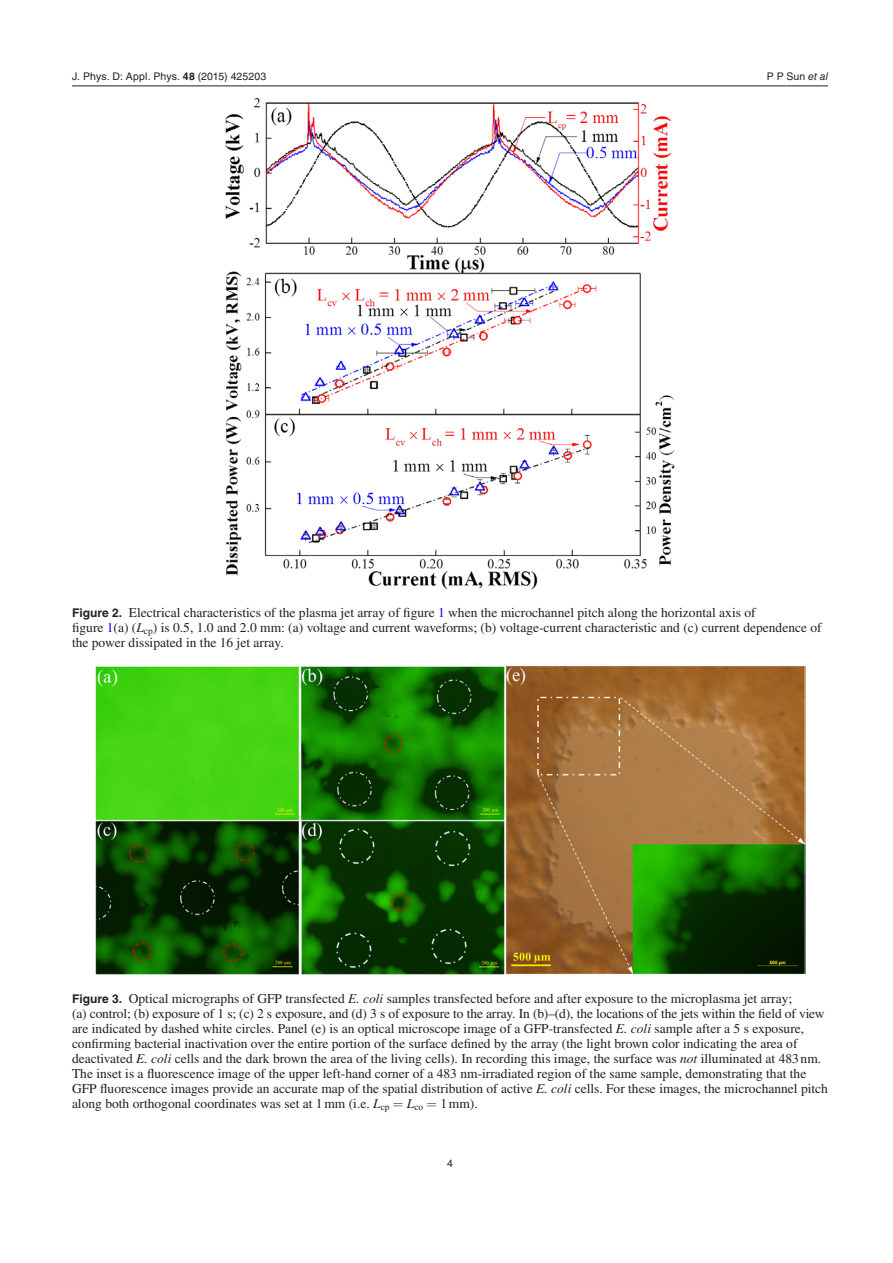
<style>
.page{position:relative;width:893px;height:1263px;background:#fff}
.page>*{position:absolute;margin:0;border:0;box-sizing:border-box;transform-origin:0 0}
.t1{font:13.5px/15px "Times LT Std";color:#231f20}
.t2{font:10.5px "Helvetica LT Std";letter-spacing:.01em;color:#231f20}
.t3{font:9.45px "Times LT Std";color:#231f20}
.s1{font-family:"Helvetica";font-weight:700}
.s2{font-family:"Helvetica"}
.s3{font-style:italic}
.s4{font-family:"Helvetica LT Std";font-weight:700;font-size:12px}
.s5{color:#00f}
.s6{font-family:"STIX General"}
</style>
<div class="page">
<hr style="left:72px;top:86px;width:756px;height:1px;background:#231f20">
<img style="left:225px;top:97px;width:450px;height:493px">
<img style="left:95px;top:665px;width:710px;height:310px">
<p class="t2" style="left:72px;top:70px;width:196px">J. Phys. D: Appl. Phys. <span class="s1">48</span> (<span class="s2">2015</span>) 425203</p>
<p class="t2" style="left:767px;top:70px;width:63px">P P Sun <span class="s3">et al</span></p>
<p class="t1" style="left:72px;top:605px;width:751px"><span class="s4">Figure 2.</span> Electrical characteristics of the plasma jet array of figure <span class="s5">1</span> when the microchannel pitch along the horizontal axis of<br>figure <span class="s5">1</span>(a) (<span class="s3">L</span><sub>cp</sub>) is 0.5, 1.0 and 2.0 mm: (a) voltage and current waveforms; (b) voltage-current characteristic and (c) current dependence of the power dissipated in the 16 jet array.</p>
<p class="t1" style="left:72px;top:991px;width:757px"><span class="s4">Figure 3.</span> Optical micrographs of GFP transfected <span class="s3">E. coli</span> samples transfected before and after exposure to the microplasma jet array;<br>(a) control; (b) exposure of 1 s; (c) 2 s exposure, and (d) 3 s of exposure to the array. In (b)<span class="s6">–</span>(d), the locations of the jets within the field of view are indicated by dashed white circles. Panel (e) is an optical microscope image of a GFP-transfected <span class="s3">E. coli</span> sample after a 5 s exposure, confirming bacterial inactivation over the entire portion of the surface defined by the array (the light brown color indicating the area of deactivated <span class="s3">E. coli</span> cells and the dark brown the area of the living cells). In recording this image, the surface was <span class="s3">not</span> illuminated at 483nm.<br>The inset is a fluorescence image of the upper left-hand corner of a 483 nm-irradiated region of the same sample, demonstrating that the GFP fluorescence images provide an accurate map of the spatial distribution of active <span class="s3">E. coli</span> cells. For these images, the microchannel pitch along both orthogonal coordinates was set at 1mm (i.e. <span class="s3">L</span><sub>cp</sub></p>
<p class="t3" style="left:407px;top:1102px;width:18px"><sup>L</sup>co</p>
<p class="t1" style="left:441px;top:1096px;width:39px">1mm).</p>
<p class="t2" style="left:447px;top:1157px;width:7px">4</p>
</div>
